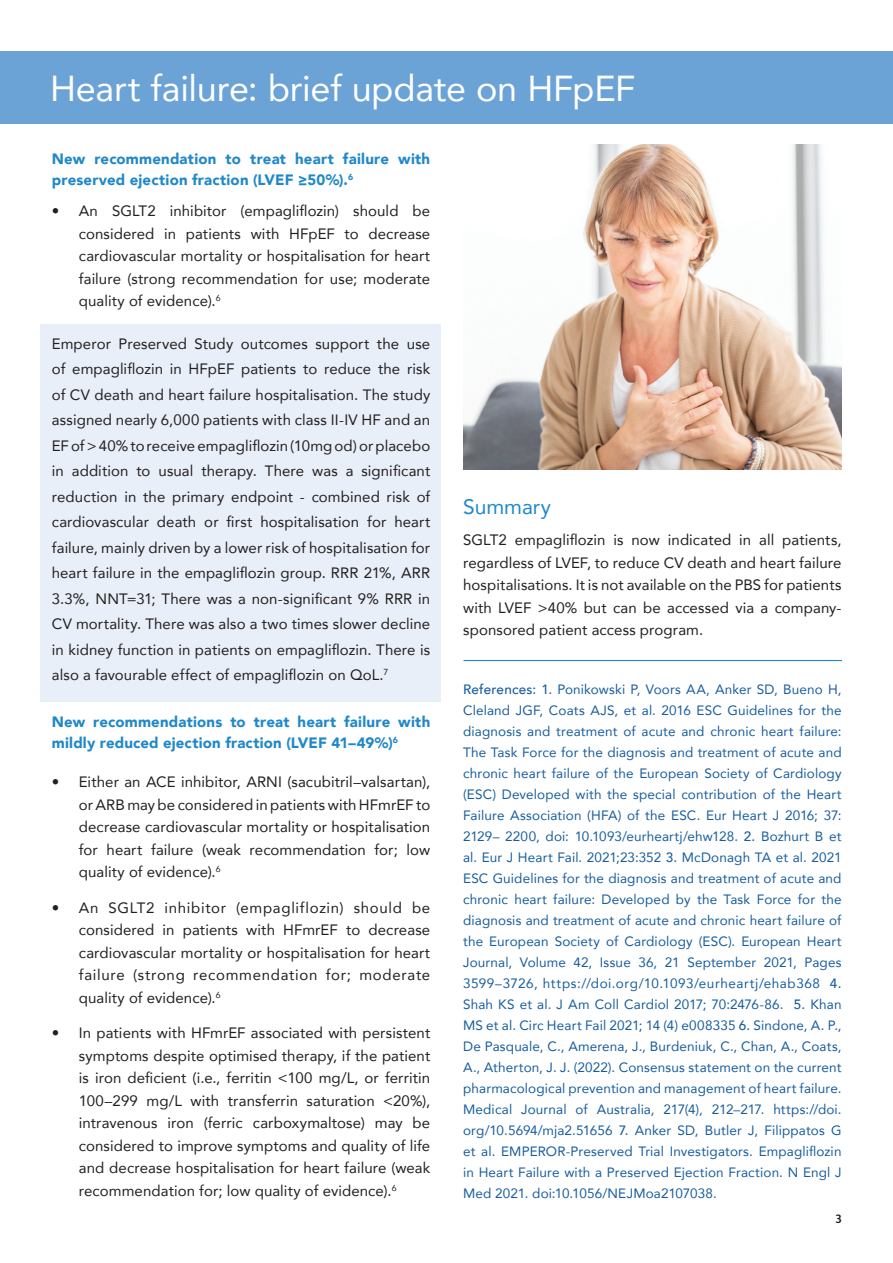
<style>
.page{position:relative;width:893px;height:1263px;background:#fff}
.page>*{position:absolute;margin:0;border:0;box-sizing:border-box;transform-origin:0 0}
.t1{font:36px "Avenir";letter-spacing:-.005em;color:#fff}
.t2{font:21px "Avenir";color:#2088c9}
.t3{font:15px/22.5px "Avenir";letter-spacing:.01em;color:#231f20;text-align:justify}
.t4{font:900 15px/21px "Avenir";letter-spacing:.01em;color:#2088c9}
.t5{font:13.5px/21px "Avenir";letter-spacing:.01em;color:#175d9e;text-align:justify}
.t6{font:600 12px "Asap";color:#231f20}
.s1{font-weight:500}
</style>
<div class="page">
<div style="left:40px;top:324px;width:401px;height:377px;background:#e8eff8"></div>
<div style="left:0;top:51px;width:893px;height:72px;background:#6ca3d7"></div>
<hr style="left:463px;top:660px;width:379px;height:1px;background:#2088c9">
<img style="left:463px;top:144px;width:379px;height:326px">
<h1 class="t1" style="left:50px;top:60px;width:586px">Heart failure: brief update on HFpEF</h1>
<p class="t4" style="left:52px;top:148px;width:380px">New recommendation to treat heart failure with preserved ejection fraction (LVEF ≥50%).<sup>6</sup></p>
<p class="t3" style="left:79px;top:199px;width:353px;text-indent:-27px">• An SGLT2 inhibitor (empagliflozin) should be considered in patients with HFpEF to decrease cardiovascular mortality or hospitalisation for heart failure (strong recommendation for use; moderate quality of evidence).<sup>6</sup></p>
<p class="t3" style="left:52px;top:330px;width:380px;line-height:25.5px">Emperor Preserved Study outcomes support the use of empagliflozin in HFpEF patients to reduce the risk of CV death and heart failure hospitalisation. The study assigned nearly 6,000 patients with class II-IV HF and an EF of &gt; 40% to receive empagliflozin (10mg od) or placebo in addition to usual therapy. There was a significant reduction in the primary endpoint - combined risk of cardiovascular death or first hospitalisation for heart failure, mainly driven by a lower risk of hospitalisation for heart failure in the empagliflozin group. RRR 21%, ARR 3.3%, NNT=31; There was a non-significant 9% RRR in CV mortality. There was also a two times slower decline in kidney function in patients on empagliflozin. There is also a favourable effect of empagliflozin on QoL.<sup>7</sup></p>
<p class="t4" style="left:52px;top:711px;width:380px">New recommendations to treat heart failure with mildly reduced ejection fraction (LVEF 41–49%)<sup>6</sup></p>
<p class="t3" style="left:79px;top:770px;width:353px;text-indent:-27px">• Either an ACE inhibitor, ARNI (sacubitril–valsartan), or ARB may be considered in patients with HFmrEF to decrease cardiovascular mortality or hospitalisation for heart failure (weak recommendation for; low quality of evidence).<sup>6</sup></p>
<p class="t3" style="left:79px;top:896px;width:353px;text-indent:-27px">• An SGLT2 inhibitor (empagliflozin) should be considered in patients with HFmrEF to decrease cardiovascular mortality or hospitalisation for heart failure (strong recommendation for; moderate quality of evidence).<sup>6</sup></p>
<p class="t3" style="left:79px;top:1021px;width:353px;text-indent:-27px">• In patients with HFmrEF associated with persistent symptoms despite optimised therapy, if the patient is iron deficient (i.e., ferritin &lt;100 mg/L, or ferritin 100–299 mg/L with transferrin saturation &lt;20%), intravenous iron (ferric carboxymaltose) may be considered to improve symptoms and quality of life and decrease hospitalisation for heart failure (weak recommendation for; low quality of evidence).<sup>6</sup></p>
<h2 class="t2" style="left:463px;top:490px;width:89px">Summary</h2>
<p class="t3" style="left:463px;top:528px;width:380px">SGLT2 empagliflozin is now indicated in all patients, regardless of LVEF, to reduce CV death and heart failure hospitalisations. It is not available on the PBS for patients with LVEF &gt;40% but can be accessed via a company&shy;sponsored patient access program.</p>
<p class="t5" style="left:463px;top:678px;width:380px"><span class="s1">References: 1.</span> Ponikowski P, Voors AA, Anker SD, Bueno H, Cleland JGF, Coats AJS, et al. 2016 ESC Guidelines for the diagnosis and treatment of acute and chronic heart failure:<br>The Task Force for the diagnosis and treatment of acute and chronic heart failure of the European Society of Cardiology (ESC) Developed with the special contribution of the Heart Failure Association (HFA) of the ESC. Eur Heart J 2016; 37:<br>2129– 2200, doi: 10.1093/eurheartj/ehw128. <span class="s1">2.</span> Bozhurt B et al. Eur J Heart Fail. 2021;23:352 <span class="s1">3.</span> McDonagh TA et al. 2021<br>ESC Guidelines for the diagnosis and treatment of acute and chronic heart failure: Developed by the Task Force for the diagnosis and treatment of acute and chronic heart failure of the European Society of Cardiology (ESC). European Heart Journal, Volume 42, Issue 36, 21 September 2021, Pages 3599–3726, https://doi.org/10.1093/eurheartj/ehab368 <span class="s1">4.<br></span>Shah KS et al. J Am Coll Cardiol 2017; 70:2476-86. <span class="s1">5.</span> Khan MS et al. Circ Heart Fail 2021; 14 (4) e008335 <span class="s1">6.</span> Sindone, A. P., De Pasquale, C., Amerena, J., Burdeniuk, C., Chan, A., Coats, A., Atherton, J. J. (2022). Consensus statement on the current pharmacological prevention and management of heart failure.<br>Medical Journal of Australia, 217(4), 212–217. https://doi. org/10.5694/mja2.51656 <span class="s1">7.</span> Anker SD, Butler J, Filippatos G et al. EMPEROR-Preserved Trial Investigators. Empagliflozin in Heart Failure with a Preserved Ejection Fraction. N Engl J Med 2021. doi:10.1056/NEJMoa2107038.</p>
<p class="t6" style="left:835px;top:1211px;width:8px">3</p>
</div>
